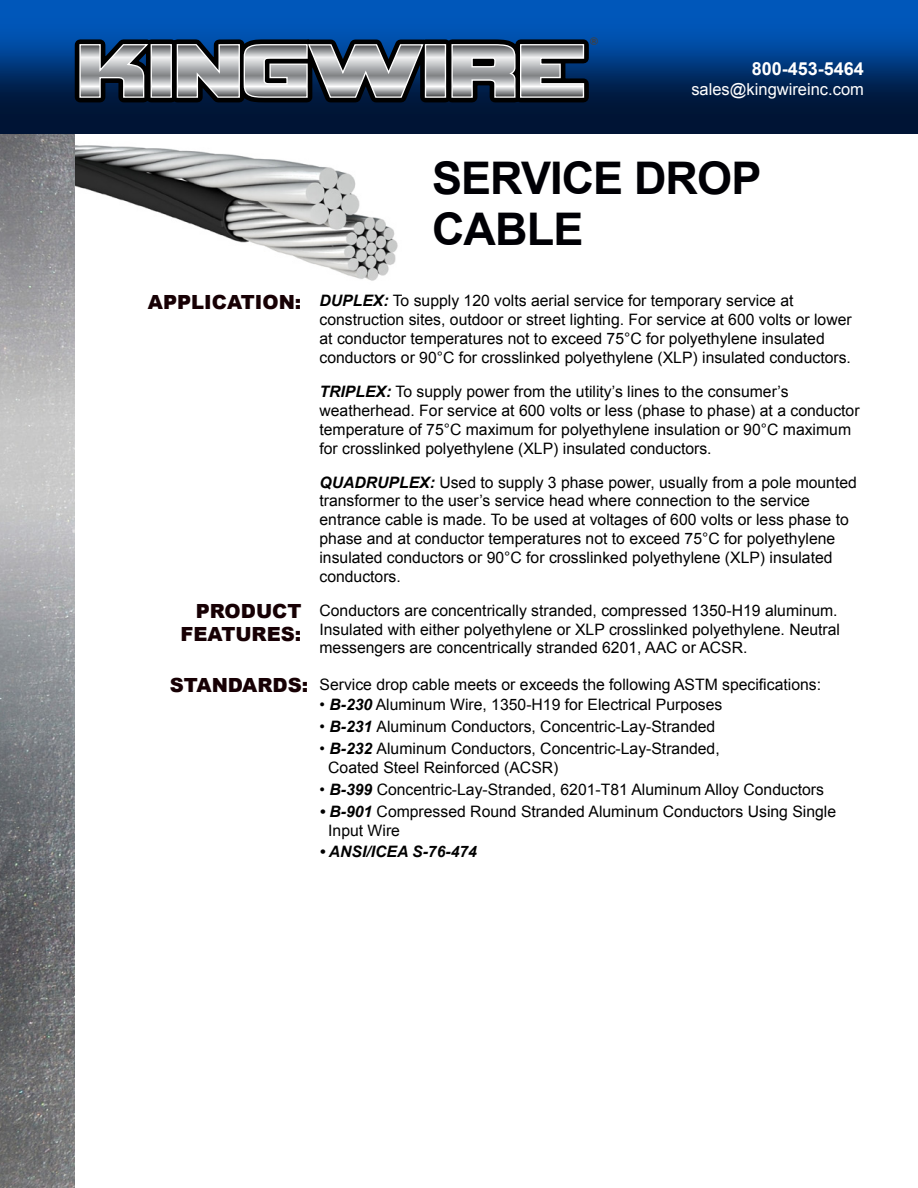
<style>
.page{position:relative;width:918px;height:1188px;background:#fff}
.page>*{position:absolute;margin:0;border:0;box-sizing:border-box;transform-origin:0 0}
.t1{font:700 45px/51px "Arial";letter-spacing:-.02em;color:#000005}
.t2{font:900 19.5px/22.5px "Arial";color:#170004;text-align:right}
.t3{font:700 18px "Arial";color:#fff}
.t4{font:16.5px "Arial";color:#fff}
.t5{font:15.75px/18.9px "Arial";color:#000}
.t6{font:italic 700 15.75px "Arial";color:#000}
.t7{font:700 10.65px "Helvetica";color:#414042}
.s1{font-weight:900;font-size:19.5px;color:#170004}
.s2{font-weight:700;font-style:italic}
</style>
<div class="page">
<img style="left:74px;top:134px;width:324px;height:158px">
<img style="left:0;top:134px;width:74px;height:1054px">
<img style="left:0;top:0;width:918px;height:134px">
<svg style="left:75px;top:36px;width:519px;height:66px;background:#6e7782"></svg>
<p class="t7" style="left:590px;top:32px;width:9px">®</p>
<p class="t3" style="left:752px;top:57px;width:114px">800-453-5464</p>
<p class="t4" style="left:691px;top:79px;width:174px">sales@kingwireinc.com</p>
<h1 class="t1" style="left:432px;top:155px;width:331px">SERVICE DROP<br>CABLE</h1>
<p class="t5" style="left:320px;top:292px;width:534px;text-indent:-172px"><span class="s1">APPLICATION:</span> <span class="s2">DUPLEX:</span> To supply 120 volts aerial service for temporary service at construction sites, outdoor or street lighting. For service at 600 volts or lower at conductor temperatures not to exceed 75°C for polyethylene insulated conductors or 90°C for crosslinked polyethylene (XLP) insulated conductors.</p>
<p class="t5" style="left:320px;top:382px;width:542px"><span class="s2">TRIPLEX:</span> To supply power from the utility’s lines to the consumer’s weatherhead. For service at 600 volts or less (phase to phase) at a conductor temperature of 75°C maximum for polyethylene insulation or 90°C maximum for crosslinked polyethylene (XLP) insulated conductors.</p>
<p class="t5" style="left:320px;top:473px;width:539px"><span class="s2">QUADRUPLEX:</span> Used to supply 3 phase power, usually from a pole mounted transformer to the user’s service head where connection to the service entrance cable is made. To be used at voltages of 600 volts or less phase to phase and at conductor temperatures not to exceed 75°C for polyethylene insulated conductors or 90°C for crosslinked polyethylene (XLP) insulated conductors.</p>
<p class="t2" style="left:180px;top:599px;width:123px">PRODUCT<br>FEATURES:</p>
<p class="t5" style="left:320px;top:601px;width:522px">Conductors are concentrically stranded, compressed 1350-H19 aluminum.<br>Insulated with either polyethylene or XLP crosslinked polyethylene. Neutral messengers are concentrically stranded 6201, AAC or ACSR.</p>
<p class="t2" style="left:170px;top:673px;width:140px">STANDARDS:</p>
<p class="t5" style="left:320px;top:675px;width:503px">Service drop cable meets or exceeds the following ASTM specifications:</p>
<p class="t5" style="left:320px;top:695px;width:404px">• <span class="s2">B-230</span> Aluminum Wire, 1350-H19 for Electrical Purposes</p>
<p class="t5" style="left:320px;top:717px;width:397px">• <span class="s2">B-231</span> Aluminum Conductors, Concentric-Lay-Stranded</p>
<p class="t5" style="left:328px;top:739px;width:393px;text-indent:-9px">• <span class="s2">B-232</span> Aluminum Conductors, Concentric-Lay-Stranded,<br>Coated Steel Reinforced (ACSR)</p>
<p class="t5" style="left:320px;top:780px;width:506px">• <span class="s2">B-399</span> Concentric-Lay-Stranded, 6201-T81 Aluminum Alloy Conductors</p>
<p class="t5" style="left:328px;top:802px;width:509px;text-indent:-9px"><span class="s2">• B-901</span> Compressed Round Stranded Aluminum Conductors Using Single<br>Input Wire</p>
<p class="t6" style="left:320px;top:842px;width:159px">• ANSI/ICEA S-76-474</p>
</div>
